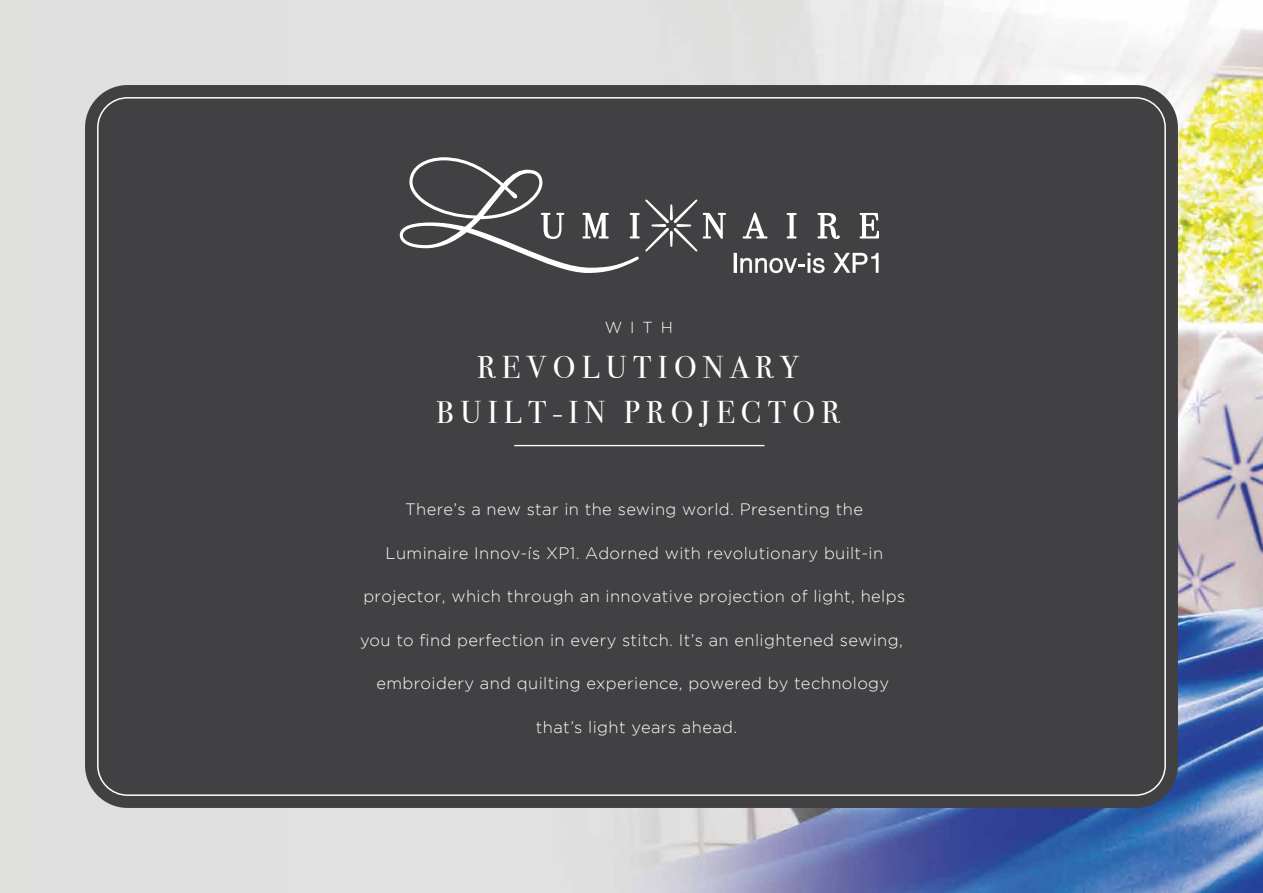
<style>
.page{position:relative;width:1263px;height:893px;background:#fff}
.page>*{position:absolute;margin:0;border:0;box-sizing:border-box;transform-origin:0 0}
.t1{font:31.5px/45px "Bodoni Svty Two ITCTT";letter-spacing:.2em;color:#fff;text-align:center}
.t2{font:300 16.5px "Gotham";letter-spacing:.025em;color:#fff}
.t3{font:300 15.9px "Gotham";color:#fff}
</style>
<div class="page">
<div style="left:0;top:1px;width:287px;height:892px;background:#e0e0de"></div>
<img style="left:45px;top:0;width:1218px;height:893px">
<div style="left:85px;top:85px;width:1093px;height:723px;background:#414042;border-radius:43px"></div>
<hr style="left:514px;top:445px;width:250px;height:1px;background:#fff">
<svg style="left:742px;top:212px;width:25px;height:27px"></svg>
<svg style="left:703px;top:213px;width:23px;height:26px"></svg>
<svg style="left:817px;top:213px;width:23px;height:26px"></svg>
<svg style="left:859px;top:213px;width:20px;height:26px"></svg>
<svg style="left:787px;top:213px;width:10px;height:26px"></svg>
<svg style="left:400px;top:157px;width:297px;height:116px"></svg>
<hr style="left:733px;top:253px;width:3px;height:20px;background:#fff">
<svg style="left:736px;top:253px;width:88px;height:20px"></svg>
<svg style="left:833px;top:253px;width:45px;height:20px"></svg>
<p class="t3" style="left:605px;top:318px;width:70px">WITH</p>
<h1 class="t1" style="left:436px;top:341px;width:405px">REVOLUTIONARY<br>BUILT-IN PROJECTOR</h1>
<p class="t2" style="left:405px;top:501px;width:459px">There’s a new star in the sewing world. Presenting the</p>
<p class="t2" style="left:385px;top:544px;width:499px">Luminaire Innov-ís XP1. Adorned with revolutionary built-in</p>
<p class="t2" style="left:363px;top:588px;width:543px">projector, which through an innovative projection of light, helps</p>
<p class="t2" style="left:360px;top:631px;width:544px">you to find perfection in every stitch. It’s an enlightened sewing,</p>
<p class="t2" style="left:376px;top:675px;width:514px">embroidery and quilting experience, powered by technology</p>
<p class="t2" style="left:536px;top:718px;width:203px">that’s light years ahead.</p>
</div>
